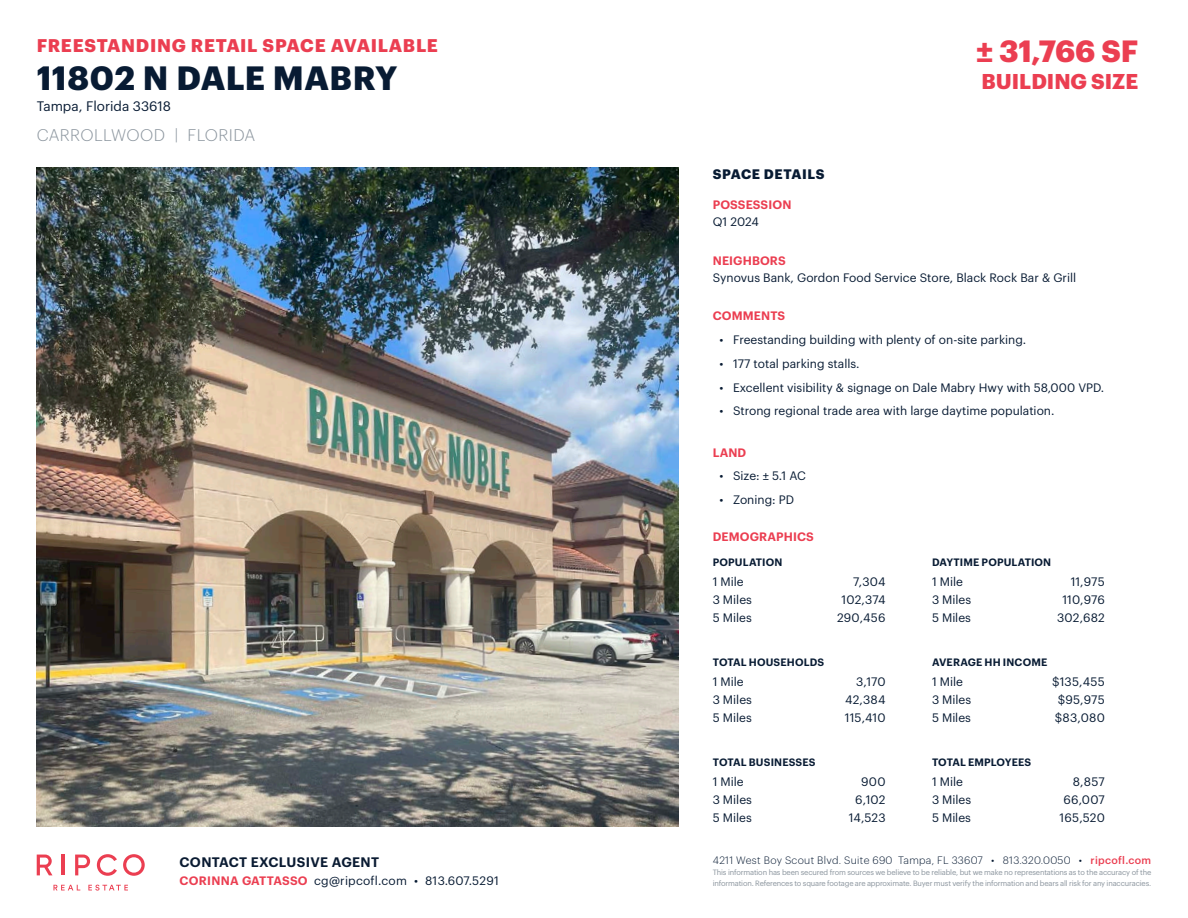
<style>
.page{position:relative;width:1188px;height:918px;background:#fff}
.page>*{position:absolute;margin:0;border:0;box-sizing:border-box;transform-origin:0 0}
.t1{font:700 33px "Graphik";letter-spacing:.01em;color:#081b33}
.t2{font:700 30.15px "Graphik";letter-spacing:-.01em;color:#eb3e51}
.t3{font:700 21px "Graphik";color:#eb3e51}
.t4{font:700 18px "Graphik";letter-spacing:.035em;color:#eb3e51}
.t5{font:300 16.5px "Graphik";letter-spacing:.015em;color:#8a949d}
.t6{font:600 13.5px "Graphik";letter-spacing:.025em;color:#0a1b32}
.t7{font:13.5px "Graphik";color:#081b33}
.t8{font:700 13.5px "Graphik";letter-spacing:.045em;color:#081b33}
.SF_for_floor_plans{font:12px "Graphik";color:#081b33}
.body{font:600 12px "Graphik";letter-spacing:.01em;color:#eb3e51}
.SF_for_floor_plans-2{font:12px "Graphik";letter-spacing:.02em;color:#081b33}
.SF_for_floor_plans-3{font:600 10.5px "Graphik";letter-spacing:.01em;color:#081b33}
.t9{font:300 10.5px "Graphik";letter-spacing:.03em;color:#081b33}
.t10{font:7.5px/10.8px "Graphik";letter-spacing:-.02em;color:#8a949d}
.s1{font-weight:600;color:#eb3e51}
.s2{font-weight:500;color:#eb3e51}
</style>
<div class="page">
<svg style="left:53px;top:885px;width:27px;height:5px"></svg>
<svg style="left:88px;top:885px;width:40px;height:6px"></svg>
<svg style="left:37px;top:855px;width:15px;height:20px"></svg>
<hr style="left:62px;top:855px;width:3px;height:20px;background:#eb3e51">
<svg style="left:97px;top:854px;width:20px;height:22px"></svg>
<svg style="left:123px;top:854px;width:22px;height:22px"></svg>
<svg style="left:75px;top:855px;width:15px;height:20px"></svg>
<img style="left:37px;top:167px;width:641px;height:659px">
<p class="t4" style="left:37px;top:31px;width:403px">FREESTANDING RETAIL SPACE AVAILABLE</p>
<p class="t1" style="left:37px;top:52px;width:362px">11802 N DALE MABRY</p>
<p class="t5" style="left:37px;top:123px;width:220px">CARROLLWOOD | FLORIDA</p>
<p class="t7" style="left:37px;top:96px;width:136px">Tampa, Florida 33618</p>
<p class="t6" style="left:180px;top:852px;width:201px">CONTACT EXCLUSIVE AGENT</p>
<p class="SF_for_floor_plans-2" style="left:180px;top:871px;width:321px"><span class="s1">CORINNA GATTASSO</span> cg@ripcofl.com • 813.607.5291</p>
<p class="t8" style="left:713px;top:163px;width:113px">SPACE DETAILS</p>
<p class="t2" style="left:976px;top:27px;width:164px">± 31,766 SF</p>
<p class="t3" style="left:982px;top:65px;width:158px">BUILDING SIZE</p>
<p class="body" style="left:713px;top:195px;width:80px">POSSESSION</p>
<p class="SF_for_floor_plans" style="left:713px;top:213px;width:48px">Q1 2024</p>
<p class="body" style="left:713px;top:251px;width:74px">NEIGHBORS</p>
<p class="SF_for_floor_plans" style="left:713px;top:269px;width:365px">Synovus Bank, Gordon Food Service Store, Black Rock Bar &amp; Grill</p>
<p class="body" style="left:713px;top:307px;width:74px">COMMENTS</p>
<p class="SF_for_floor_plans" style="left:720px;top:331px;width:308px">• Freestanding building with plenty of on-site parking.</p>
<p class="SF_for_floor_plans" style="left:720px;top:354px;width:142px">• 177 total parking stalls.</p>
<p class="SF_for_floor_plans" style="left:720px;top:378px;width:386px">• Excellent visibility &amp; signage on Dale Mabry Hwy with 58,000 VPD.</p>
<p class="SF_for_floor_plans" style="left:720px;top:402px;width:336px">• Strong regional trade area with large daytime population.</p>
<p class="body" style="left:713px;top:443px;width:35px">LAND</p>
<p class="SF_for_floor_plans" style="left:720px;top:467px;width:88px">• Size: ± 5.1 AC</p>
<p class="SF_for_floor_plans" style="left:720px;top:491px;width:76px">• Zoning: PD</p>
<p class="body" style="left:713px;top:527px;width:103px">DEMOGRAPHICS</p>
<p class="SF_for_floor_plans-3" style="left:713px;top:554px;width:71px">POPULATION</p>
<p class="SF_for_floor_plans" style="left:713px;top:573px;width:32px">1 Mile</p>
<p class="SF_for_floor_plans" style="left:853px;top:573px;width:34px">7,304</p>
<p class="SF_for_floor_plans" style="left:713px;top:591px;width:41px">3 Miles</p>
<p class="SF_for_floor_plans" style="left:842px;top:591px;width:46px">102,374</p>
<p class="SF_for_floor_plans" style="left:713px;top:609px;width:41px">5 Miles</p>
<p class="SF_for_floor_plans" style="left:837px;top:609px;width:50px">290,456</p>
<p class="SF_for_floor_plans-3" style="left:932px;top:554px;width:121px">DAYTIME POPULATION</p>
<p class="SF_for_floor_plans" style="left:932px;top:573px;width:32px">1 Mile</p>
<p class="SF_for_floor_plans" style="left:1071px;top:573px;width:36px">11,975</p>
<p class="SF_for_floor_plans" style="left:932px;top:591px;width:41px">3 Miles</p>
<p class="SF_for_floor_plans" style="left:1063px;top:591px;width:44px">110,976</p>
<p class="SF_for_floor_plans" style="left:932px;top:609px;width:41px">5 Miles</p>
<p class="SF_for_floor_plans" style="left:1057px;top:609px;width:49px">302,682</p>
<p class="SF_for_floor_plans-3" style="left:713px;top:654px;width:113px">TOTAL HOUSEHOLDS</p>
<p class="SF_for_floor_plans" style="left:713px;top:673px;width:32px">1 Mile</p>
<p class="SF_for_floor_plans" style="left:856px;top:673px;width:31px">3,170</p>
<p class="SF_for_floor_plans" style="left:713px;top:691px;width:41px">3 Miles</p>
<p class="SF_for_floor_plans" style="left:845px;top:691px;width:42px">42,384</p>
<p class="SF_for_floor_plans" style="left:713px;top:709px;width:41px">5 Miles</p>
<p class="SF_for_floor_plans" style="left:845px;top:709px;width:42px">115,410</p>
<p class="SF_for_floor_plans-3" style="left:713px;top:754px;width:104px">TOTAL BUSINESSES</p>
<p class="SF_for_floor_plans" style="left:713px;top:773px;width:32px">1 Mile</p>
<p class="SF_for_floor_plans" style="left:861px;top:773px;width:26px">900</p>
<p class="SF_for_floor_plans" style="left:713px;top:791px;width:41px">3 Miles</p>
<p class="SF_for_floor_plans" style="left:855px;top:791px;width:32px">6,102</p>
<p class="SF_for_floor_plans" style="left:713px;top:809px;width:41px">5 Miles</p>
<p class="SF_for_floor_plans" style="left:849px;top:809px;width:38px">14,523</p>
<p class="SF_for_floor_plans-3" style="left:932px;top:654px;width:117px">AVERAGE HH INCOME</p>
<p class="SF_for_floor_plans" style="left:932px;top:673px;width:32px">1 Mile</p>
<p class="SF_for_floor_plans" style="left:1052px;top:673px;width:54px">$135,455</p>
<p class="SF_for_floor_plans" style="left:932px;top:691px;width:41px">3 Miles</p>
<p class="SF_for_floor_plans" style="left:1058px;top:691px;width:49px">$95,975</p>
<p class="SF_for_floor_plans" style="left:932px;top:709px;width:41px">5 Miles</p>
<p class="SF_for_floor_plans" style="left:1055px;top:709px;width:52px">$83,080</p>
<p class="SF_for_floor_plans-3" style="left:932px;top:754px;width:101px">TOTAL EMPLOYEES</p>
<p class="SF_for_floor_plans" style="left:932px;top:773px;width:32px">1 Mile</p>
<p class="SF_for_floor_plans" style="left:1073px;top:773px;width:33px">8,857</p>
<p class="SF_for_floor_plans" style="left:932px;top:791px;width:41px">3 Miles</p>
<p class="SF_for_floor_plans" style="left:1064px;top:791px;width:43px">66,007</p>
<p class="SF_for_floor_plans" style="left:932px;top:809px;width:41px">5 Miles</p>
<p class="SF_for_floor_plans" style="left:1060px;top:809px;width:47px">165,520</p>
<p class="t9" style="left:713px;top:853px;width:440px">4211 West Boy Scout Blvd. Suite 690 Tampa, FL 33607 • 813.320.0050 • <span class="s2">ripcofl.com</span></p>
<p class="t10" style="left:713px;top:866px;width:440px">This information has been secured from sources we believe to be reliable, but we make no representations as to the accuracy of the information. References to square footage are approximate. Buyer must verify the information and bears all risk for any inaccuracies.</p>
</div>
